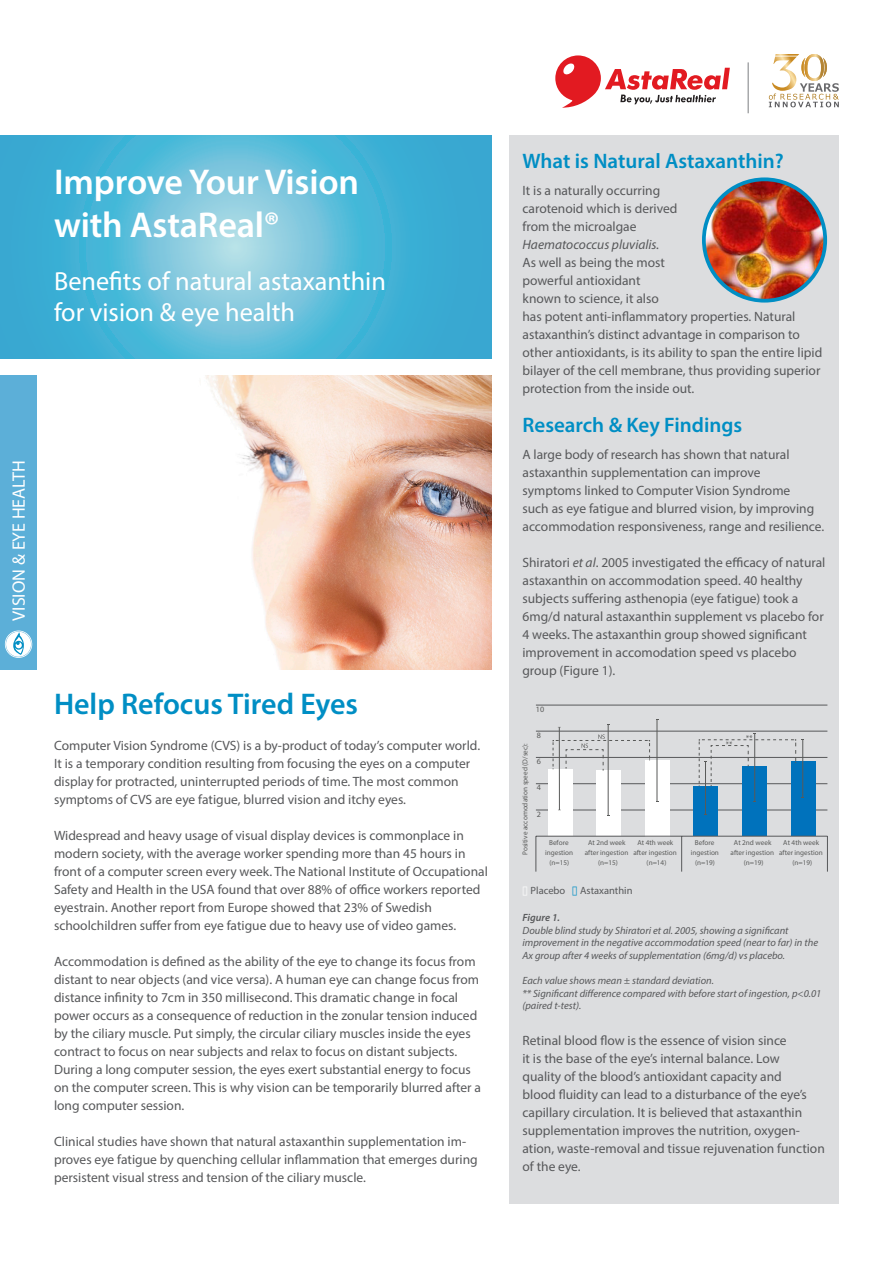
<style>
.page{position:relative;width:893px;height:1263px;background:#fff}
.page>*{position:absolute;margin:0;border:0;box-sizing:border-box;transform-origin:0 0}
.t1{font:600 36px/43.2px "Myriad Pro";letter-spacing:-.005em;color:#fff}
.t2{font:600 30px "Myriad Pro";color:#008ec4}
.t3{font:26.25px/31.5px "Myriad Pro";color:#fff}
.t4{font:600 21px "Myriad Pro";color:#008ec4}
.t5{font:18px "Myriad Pro";color:#fff}
.t6{font:13.5px/18px "Myriad Pro";color:#57585a}
.t7{font:italic 10.5px/12.6px "Myriad Pro";color:#57585a}
.t8{font:10.5px "Myriad Pro";color:#57585a}
.t9{font:italic 600 10.5px "Myriad Pro";color:#57585a}
.t10{font:8.1px "Myriad Pro";color:#595a59}
.t11{font:7.2px/9.9px "Myriad Pro";color:#595a59;text-align:center}
.s1{font-style:italic}
.s2{color:#fff}
.s3{color:#008ec4}
</style>
<div class="page">
<svg style="left:0;top:135px;width:491px;height:223px;background:#54b8d8"></svg>
<img style="left:205px;top:375px;width:286px;height:295px">
<div style="left:0;top:375px;width:36px;height:295px;background:#5cafd8"></div>
<div style="left:509px;top:135px;width:330px;height:1069px;background:#dcdddf"></div>
<img style="left:704px;top:179px;width:121px;height:122px;border-radius:61px">
<div style="left:702px;top:177px;width:125px;height:126px;border:4px solid #008ec4;border-radius:50%"></div>
<svg style="left:5px;top:630px;width:28px;height:28px"></svg>
<hr style="left:536px;top:810px;width:291px;height:1px;background:#57585a">
<hr style="left:536px;top:783px;width:291px;height:1px;background:#57585a">
<hr style="left:536px;top:757px;width:291px;height:1px;background:#57585a">
<hr style="left:536px;top:731px;width:291px;height:1px;background:#57585a">
<hr style="left:536px;top:705px;width:291px;height:1px;background:#57585a">
<div style="left:548px;top:769px;width:24px;height:67px;background:#fff"></div>
<div style="left:597px;top:770px;width:24px;height:66px;background:#fff"></div>
<div style="left:645px;top:760px;width:24px;height:76px;background:#fff"></div>
<div style="left:694px;top:786px;width:24px;height:50px;background:#0072bc"></div>
<div style="left:742px;top:766px;width:25px;height:70px;background:#0072bc"></div>
<div style="left:791px;top:761px;width:24px;height:75px;background:#0072bc"></div>
<hr style="left:536px;top:836px;width:291px;height:1px;background:#57585a">
<hr style="left:535px;top:836px;width:1px;height:36px;background:#57585a">
<hr style="left:681px;top:836px;width:1px;height:36px;background:#57585a">
<hr style="left:827px;top:836px;width:1px;height:36px;background:#57585a">
<hr style="left:559px;top:727px;width:1px;height:83px;background:#595a59">
<hr style="left:608px;top:724px;width:1px;height:91px;background:#595a59">
<hr style="left:657px;top:719px;width:1px;height:82px;background:#595a59">
<hr style="left:705px;top:762px;width:1px;height:53px;background:#595a59">
<hr style="left:754px;top:734px;width:1px;height:68px;background:#595a59">
<hr style="left:802px;top:740px;width:1px;height:57px;background:#595a59">
<svg style="left:553px;top:734px;width:97px;height:37px"></svg>
<svg style="left:699px;top:734px;width:105px;height:53px"></svg>
<svg style="left:769px;top:54px;width:70px;height:53px"></svg>
<svg style="left:555px;top:55px;width:175px;height:53px"></svg>
<hr style="left:748px;top:62px;width:1px;height:51px;background:#7e8083">
<p class="t1" style="left:54px;top:160px;width:307px">Improve Your Vision with AstaReal®</p>
<p class="t3" style="left:54px;top:265px;width:333px">Benefits of natural astaxanthin for vision &amp; eye health</p>
<p class="t5" style="left:8px;top:621px;width:162px;rotate:-90deg">VISION &amp; EYE HEALTH</p>
<p class="t2" style="left:54px;top:684px;width:306px">Help Refocus Tired Eyes</p>
<p class="t6" style="left:54px;top:736px;width:428px">Computer Vision Syndrome (CVS) is a by-product of today’s computer world.<br>It is a temporary condition resulting from focusing the eyes on a computer display for protracted, uninterrupted periods of time. The most common symptoms of CVS are eye fatigue, blurred vision and itchy eyes.</p>
<p class="t6" style="left:54px;top:826px;width:435px">Widespread and heavy usage of visual display devices is commonplace in modern society, with the average worker spending more than 45 hours in front of a computer screen every week. The National Institute of Occupational Safety and Health in the USA found that over 88% of office workers reported eyestrain. Another report from Europe showed that 23% of Swedish schoolchildren suffer from eye fatigue due to heavy use of video games.</p>
<p class="t6" style="left:54px;top:952px;width:429px">Accommodation is defined as the ability of the eye to change its focus from distant to near objects (and vice versa). A human eye can change focus from distance infinity to 7cm in 350 millisecond. This dramatic change in focal power occurs as a consequence of reduction in the zonular tension induced by the ciliary muscle. Put simply, the circular ciliary muscles inside the eyes contract to focus on near subjects and relax to focus on distant subjects.<br>During a long computer session, the eyes exert substantial energy to focus on the computer screen. This is why vision can be temporarily blurred after a long computer session.</p>
<p class="t6" style="left:54px;top:1132px;width:425px">Clinical studies have shown that natural astaxanthin supplementation im&shy;proves eye fatigue by quenching cellular inflammation that emerges during persistent visual stress and tension of the ciliary muscle.</p>
<p class="t4" style="left:522px;top:147px;width:263px">What is Natural Astaxanthin?</p>
<p class="t6" style="left:522px;top:181px;width:301px">It is a naturally occurring<br>carotenoid which is derived<br>from the microalgae<br><span class="s1">Haematococcus pluvialis.<br></span>As well as being the most<br>powerful antioxidant<br>known to science, it also<br>has potent anti-inflammatory properties. Natural astaxanthin’s distinct advantage in comparison to other antioxidants, is its ability to span the entire lipid bilayer of the cell membrane, thus providing superior protection from the inside out.</p>
<p class="t4" style="left:522px;top:411px;width:221px">Research &amp; Key Findings</p>
<p class="t6" style="left:522px;top:445px;width:303px">A large body of research has shown that natural astaxanthin supplementation can improve<br>symptoms linked to Computer Vision Syndrome<br>such as eye fatigue and blurred vision, by improving accommodation responsiveness, range and resilience.</p>
<p class="t6" style="left:522px;top:553px;width:304px">Shiratori <span class="s1">et al</span>. 2005 investigated the efficacy of natural astaxanthin on accommodation speed. 40 healthy subjects suffering asthenopia (eye fatigue) took a 6mg/d natural astaxanthin supplement vs placebo for 4 weeks. The astaxanthin group showed significant improvement in accomodation speed vs placebo group (Figure 1).</p>
<p class="t10" style="left:536px;top:704px;width:10px">10</p>
<p class="t10" style="left:537px;top:730px;width:6px">8</p>
<p class="t11" style="left:520px;top:855px;width:113px;rotate:-90deg">Positive accomodation speed (D/sec):</p>
<p class="t10" style="left:537px;top:756px;width:6px">6</p>
<p class="t10" style="left:537px;top:783px;width:6px">4</p>
<p class="t10" style="left:537px;top:809px;width:6px">2</p>
<p class="t11" style="left:545px;top:838px;width:30px">Before ingestion (n=15)</p>
<p class="t11" style="left:585px;top:838px;width:45px">At 2nd week after ingestion (n=15)</p>
<p class="t11" style="left:633px;top:838px;width:45px">At 4th week after ingestion (n=14)</p>
<p class="t11" style="left:691px;top:838px;width:30px">Before ingestion (n=19)</p>
<p class="t11" style="left:731px;top:838px;width:45px">At 2nd week after ingestion (n=19)</p>
<p class="t11" style="left:779px;top:838px;width:45px">At 4th week after ingestion (n=19)</p>
<p class="t8" style="left:522px;top:884px;width:112px"><span class="s2">●</span> Placebo <span class="s3">●</span> Astaxanthin</p>
<p class="t9" style="left:522px;top:911px;width:39px">Figure 1.</p>
<p class="t7" style="left:522px;top:924px;width:297px">Double blind study by Shiratori et al. 2005, showing a significant improvement in the negative accommodation speed (near to far) in the<br>Ax group after 4 weeks of supplementation (6mg/d) vs placebo.</p>
<p class="t7" style="left:522px;top:974px;width:193px">Each value shows mean ± standard deviation.</p>
<p class="t7" style="left:522px;top:987px;width:300px">** Significant difference compared with before start of ingestion, p&lt;0.01 (paired t-test).</p>
<p class="t6" style="left:522px;top:1032px;width:304px">Retinal blood flow is the essence of vision since<br>it is the base of the eye’s internal balance. Low<br>quality of the blood’s antioxidant capacity and<br>blood fluidity can lead to a disturbance of the eye’s capillary circulation. It is believed that astaxanthin supplementation improves the nutrition, oxygen&shy;ation, waste-removal and tissue rejuvenation function of the eye.</p>
</div>
